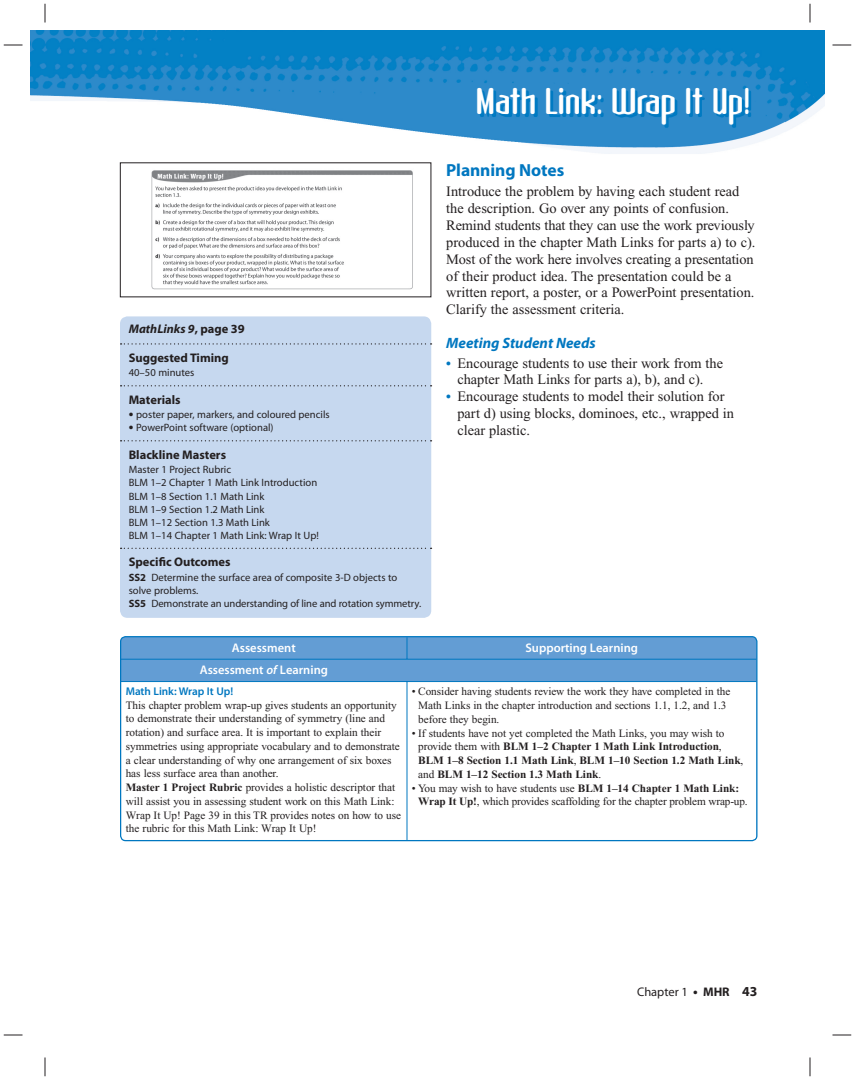
<style>
.page{position:relative;width:855px;height:1080px;background:#fff}
.page>*{position:absolute;margin:0;border:0;box-sizing:border-box;transform-origin:0 0}
.t1{font:700 42.5px "Atomic Sans ICG";color:#fff}
.t2{font:700 17.5px "Myriad Pro";letter-spacing:-.005em;color:#0077c0}
.t3{font:italic 700 15px "Myriad Pro";color:#0077c0}
.t4{font:14.38px/16.9px "Times New Roman";letter-spacing:-.005em;color:#231f20}
.t5{font:700 12.5px "Myriad Pro";color:#231f20}
.t6{font:600 12.5px "Myriad Pro";color:#fff}
.t7{font:italic 700 12.5px "Myriad Pro";color:#231f20}
.t8{font:12.5px "Myriad Pro";color:#231f20}
.t9{font:11.25px/13.8px "Times New Roman";letter-spacing:-.005em;color:#231f20}
.t10{font:700 11.25px/13.8px "Times New Roman";letter-spacing:-.005em;color:#231f20}
.t11{font:600 11.25px "Myriad Pro";color:#0077c0}
.t12{font:10.62px/13.1px "Myriad Pro";color:#231f20}
.s1{font-weight:700;font-size:13.75px;color:#0077c0}
.s2{font-style:normal}
.s3{font-weight:700;font-size:13.75px}
.s4{font-weight:700}
.s5{font-style:italic}
.s6{font-weight:400}
</style>
<div class="page">
<img style="left:30px;top:30px;width:795px;height:124px">
<img style="left:451px;top:83px;width:334px;height:50px">
<img style="left:151px;top:170px;width:262px;height:120px">
<div style="left:120px;top:316px;width:311px;height:302px;background:#c6d8ef;border-radius:8px"></div>
<svg style="left:121px;top:343px;width:311px;height:2px"></svg>
<svg style="left:121px;top:385px;width:311px;height:1px"></svg>
<svg style="left:121px;top:440px;width:311px;height:1px"></svg>
<svg style="left:121px;top:548px;width:311px;height:1px"></svg>
<div style="left:121px;top:637px;width:636px;height:204px;background:#639dd4;border-radius:5px"></div>
<div style="left:122px;top:682px;width:634px;height:157px;background:#fff"></div>
<hr style="left:407px;top:681px;width:349px;height:1px;background:#0077c0">
<svg style="left:407px;top:638px;width:1px;height:21px"></svg>
<hr style="left:121px;top:681px;width:286px;height:1px;background:#0077c0">
<hr style="left:407px;top:682px;width:1px;height:158px;background:#0077c0">
<hr style="left:121px;top:659px;width:286px;height:1px;background:#0077c0">
<hr style="left:407px;top:659px;width:349px;height:1px;background:#0077c0">
<div style="left:120px;top:636px;width:638px;height:205px;border:1px solid #0077c0;border-radius:5px"></div>
<svg style="left:4px;top:44px;width:18px;height:2px"></svg>
<svg style="left:832px;top:44px;width:19px;height:2px"></svg>
<svg style="left:4px;top:1034px;width:18px;height:2px"></svg>
<svg style="left:832px;top:1034px;width:19px;height:2px"></svg>
<svg style="left:44px;top:4px;width:2px;height:18px"></svg>
<svg style="left:44px;top:1058px;width:2px;height:18px"></svg>
<svg style="left:809px;top:4px;width:2px;height:18px"></svg>
<svg style="left:809px;top:1058px;width:2px;height:18px"></svg>
<h1 class="t1" style="left:476px;top:88px;width:276px">Math Link: Wrap It Up!</h1>
<h2 class="t2" style="left:446px;top:163px;width:120px">Planning Notes</h2>
<p class="t4" style="left:446px;top:184px;width:311px">Introduce the problem by having each student read the description. Go over any points of confusion.<br>Remind students that they can use the work previously produced in the chapter Math Links for parts a) to c).<br>Most of the work here involves creating a presentation of their product idea. The presentation could be a written report, a poster, or a PowerPoint presentation.<br>Clarify the assessment criteria.</p>
<h3 class="t3" style="left:446px;top:337px;width:151px">Meeting Student Needs</h3>
<p class="t4" style="left:446px;top:356px;width:278px;text-align:center"><span class="s1">•</span> Encourage students to use their work from the chapter Math Links for parts a), b), and c).</p>
<p class="t4" style="left:458px;top:389px;width:278px;text-indent:-11px"><span class="s1">•</span> Encourage students to model their solution for part d) using blocks, dominoes, etc., wrapped in clear plastic.</p>
<p class="t7" style="left:129px;top:324px;width:118px">MathLinks 9<span class="s2">, page 39</span></p>
<p class="t5" style="left:129px;top:353px;width:102px">Suggested Timing</p>
<p class="t12" style="left:129px;top:367px;width:67px">40–50 minutes</p>
<p class="t5" style="left:129px;top:395px;width:53px">Materials</p>
<p class="t12" style="left:129px;top:409px;width:203px"><span class="s3">•</span> poster paper, markers, and coloured pencils</p>
<p class="t12" style="left:129px;top:422px;width:146px"><span class="s3">•</span> PowerPoint software (optional)</p>
<p class="t5" style="left:129px;top:450px;width:99px">Blackline Masters</p>
<p class="t12" style="left:129px;top:464px;width:192px">Master 1 Project Rubric<br>BLM 1–2 Chapter 1 Math Link Introduction<br>BLM 1–8 Section 1.1 Math Link<br>BLM 1–9 Section 1.2 Math Link<br>BLM 1–12 Section 1.3 Math Link<br>BLM 1–14 Chapter 1 Math Link: Wrap It Up!</p>
<p class="t5" style="left:129px;top:557px;width:103px">Specific Outcomes</p>
<p class="t12" style="left:129px;top:572px;width:294px"><span class="s4">SS2</span> Determine the surface area of composite 3-D objects to solve problems.<br><span class="s4">SS5</span> Demonstrate an understanding of line and rotation symmetry.</p>
<p class="t6" style="left:232px;top:643px;width:65px">Assessment</p>
<p class="t6" style="left:525px;top:643px;width:114px">Supporting Learning</p>
<p class="t6" style="left:200px;top:665px;width:130px">Assessment <span class="s5">of</span> Learning</p>
<p class="t11" style="left:126px;top:687px;width:109px">Math Link: Wrap It Up!</p>
<p class="t9" style="left:126px;top:699px;width:277px">This chapter problem wrap-up gives students an opportunity to demonstrate their understanding of symmetry (line and rotation) and surface area. It is important to explain their symmetries using appropriate vocabulary and to demonstrate a clear understanding of why one arrangement of six boxes has less surface area than another.<br><span class="s4">Master 1 Project Rubric</span> provides a holistic descriptor that will assist you in assessing student work on this Math Link:<br>Wrap It Up! Page 39 in this TR provides notes on how to use the rubric for this Math Link: Wrap It Up!</p>
<p class="t9" style="left:418px;top:686px;width:314px;text-indent:-6px">• Consider having students review the work they have completed in the<br>Math Links in the chapter introduction and sections 1.1, 1.2, and 1.3 before they begin.</p>
<p class="t10" style="left:418px;top:727px;width:327px;text-indent:-6px"><span class="s6">• If students have not yet completed the Math Links, you may wish to provide them with</span> BLM 1–2 Chapter 1 Math Link Introduction<span class="s6">, </span>BLM 1–8 Section 1.1 Math Link<span class="s6">,</span> BLM 1–10 Section 1.2 Math Link<span class="s6">, and</span> BLM 1–12 Section 1.3 Math Link<span class="s6">.</span></p>
<p class="t9" style="left:418px;top:782px;width:331px;text-indent:-6px">• You may wish to have students use <span class="s4">BLM 1–14 Chapter 1 Math Link:<br>Wrap It Up!</span>, which provides scaffolding for the chapter problem wrap-up.</p>
<p class="t8" style="left:637px;top:987px;width:122px">Chapter 1 <span class="s3">•</span> <span class="s4">MHR</span> <span class="s3">43</span></p>
</div>
